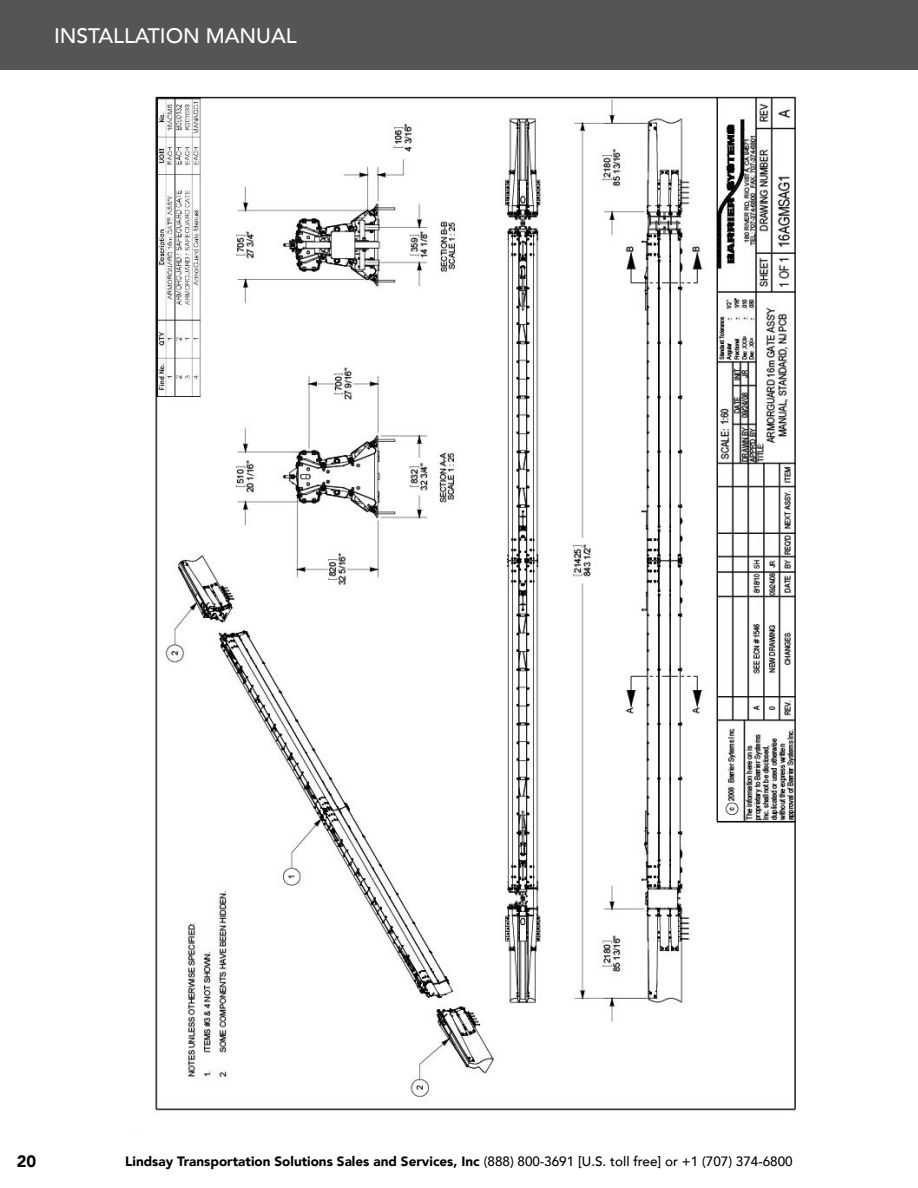
<style>
.page{position:relative;width:918px;height:1188px;background:#fff}
.page>*{position:absolute;margin:0;border:0;box-sizing:border-box;transform-origin:0 0}
.t1{font:500 21px "Avenir LT";color:#fff}
.t2{font:900 16.5px "Avenir LT";color:#000}
.t3{font:900 13.5px "Avenir LT";color:#000}
.s1{font-weight:500}
</style>
<div class="page">
<div style="left:0;top:0;width:918px;height:70px;background:#555"></div>
<img style="left:154px;top:97px;width:641px;height:1014px">
<h1 class="t1" style="left:54px;top:23px;width:244px">INSTALLATION MANUAL</h1>
<p class="t2" style="left:17px;top:1152px;width:21px">20</p>
<p class="t3" style="left:125px;top:1153px;width:669px">Lindsay Transportation Solutions Sales and Services, Inc <span class="s1">(888) 800-3691 [U.S. toll free] or +1 (707) 374-6800</span></p>
</div>
